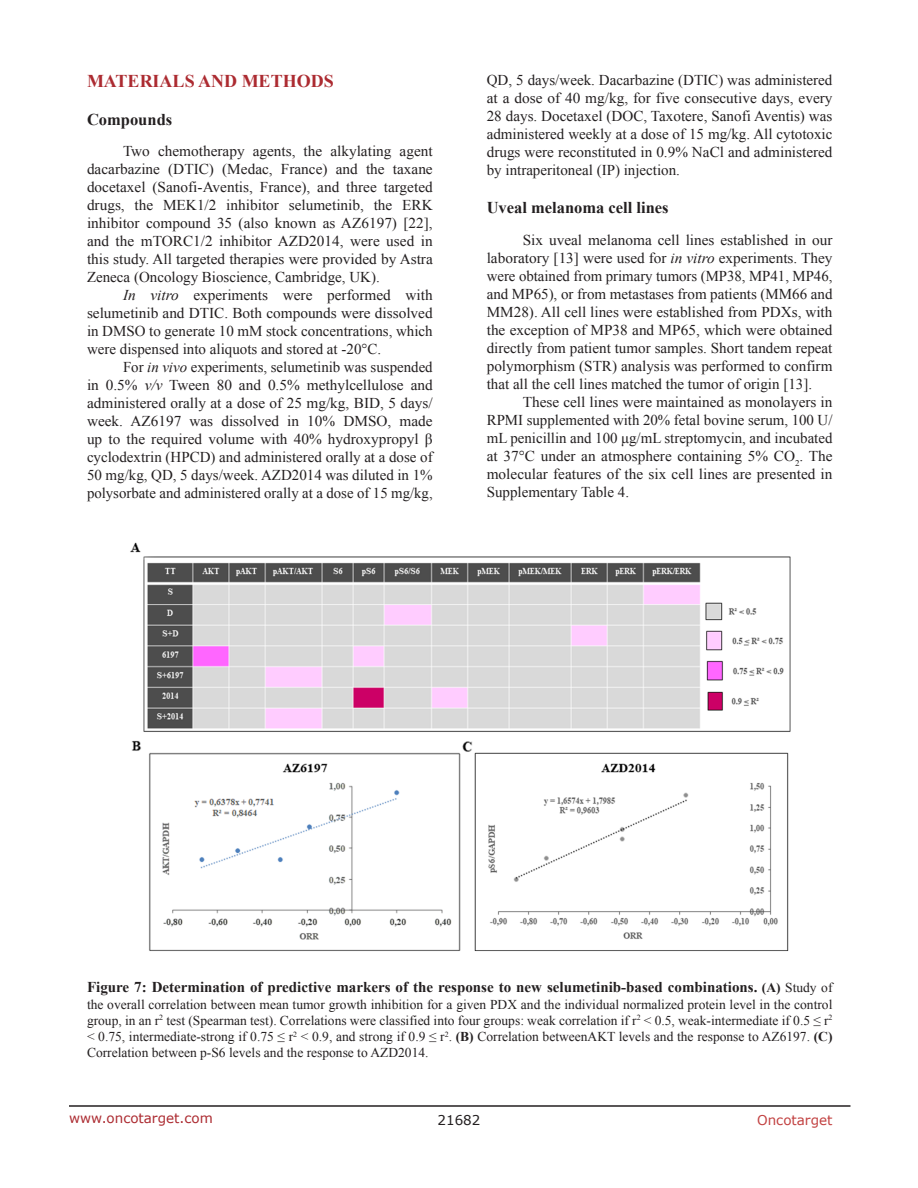
<style>
.page{position:relative;width:918px;height:1188px;background:#fff}
.page>*{position:absolute;margin:0;border:0;box-sizing:border-box;transform-origin:0 0}
.Heading{font:700 18px "Times New Roman";color:#ac2b31}
.SubHeading{font:700 16.5px "Times New Roman";color:#231f20}
.SubHeading_no{font:700 16.5px "Times New Roman";color:#231f20}
.BodyText{font:15px/18px "Times New Roman";color:#231f20;text-align:justify}
.figuretext{font:700 15px "Times New Roman";color:#231f20}
.figuretext-2{font:13.5px/16.2px "Times New Roman";color:#231f20;text-align:justify}
.t1{font:13.5px "Verdana";color:#ac2b31}
.t2{font:13.5px "Verdana";color:#c24141}
.t3{font:13.5px "Verdana";color:#231f20}
.s1{font-style:italic}
.s2{font-size:13.5px}
.s3{font-weight:400;font-size:13.5px}
.s4{font-weight:700}
</style>
<div class="page">
<hr style="left:69px;top:1105px;width:781px;height:2px;background:#231f20">
<img style="left:130px;top:542px;width:661px;height:409px">
<p class="Heading" style="left:87px;top:69px;width:248px">MATERIALS AND METHODS</p>
<p class="SubHeading_no" style="left:87px;top:108px;width:87px">Compounds</p>
<p class="BodyText" style="left:87px;top:142px;width:347px;text-indent:36px">Two chemotherapy agents, the alkylating agent dacarbazine (DTIC) (Medac, France) and the taxane docetaxel (Sanofi-Aventis, France), and three targeted drugs, the MEK1/2 inhibitor selumetinib, the ERK inhibitor compound 35 (also known as AZ6197) [22], and the mTORC1/2 inhibitor AZD2014, were used in this study. All targeted therapies were provided by Astra Zeneca (Oncology Bioscience, Cambridge, UK).</p>
<p class="BodyText" style="left:87px;top:286px;width:347px;text-indent:36px"><span class="s1">In vitro</span> experiments were performed with selumetinib and DTIC. Both compounds were dissolved in DMSO to generate 10 mM stock concentrations, which were dispensed into aliquots and stored at -20°C.</p>
<p class="BodyText" style="left:87px;top:358px;width:347px;text-indent:36px">For <span class="s1">in vivo</span> experiments, selumetinib was suspended in 0.5% <span class="s1">v/v</span> Tween 80 and 0.5% methylcellulose and administered orally at a dose of 25 mg/kg, BID, 5 days/ week. AZ6197 was dissolved in 10% DMSO, made up to the required volume with 40% hydroxypropyl β cyclodextrin (HPCD) and administered orally at a dose of 50 mg/kg, QD, 5 days/week. AZD2014 was diluted in 1% polysorbate and administered orally at a dose of 15 mg/kg,</p>
<p class="BodyText" style="left:487px;top:71px;width:347px">QD, 5 days/week. Dacarbazine (DTIC) was administered at a dose of 40 mg/kg, for five consecutive days, every 28 days. Docetaxel (DOC, Taxotere, Sanofi Aventis) was administered weekly at a dose of 15 mg/kg. All cytotoxic drugs were reconstituted in 0.9% NaCl and administered by intraperitoneal (IP) injection.</p>
<p class="SubHeading" style="left:487px;top:196px;width:183px">Uveal melanoma cell lines</p>
<p class="BodyText" style="left:487px;top:230px;width:347px;text-indent:36px">Six uveal melanoma cell lines established in our laboratory [13] were used for <span class="s1">in vitro</span> experiments. They were obtained from primary tumors (MP38, MP41, MP46, and MP65), or from metastases from patients (MM66 and MM28). All cell lines were established from PDXs, with the exception of MP38 and MP65, which were obtained directly from patient tumor samples. Short tandem repeat polymorphism (STR) analysis was performed to confirm that all the cell lines matched the tumor of origin [13].</p>
<p class="BodyText" style="left:487px;top:392px;width:347px;text-indent:36px">These cell lines were maintained as monolayers in RPMI supplemented with 20% fetal bovine serum, 100 U/ mL penicillin and 100 μg/mL streptomycin, and incubated at 37°C under an atmosphere containing 5% CO<sub>2</sub>. The molecular features of the six cell lines are presented in Supplementary Table 4.</p>
<p class="figuretext" style="left:87px;top:977px;width:747px">Figure 7: Determination of predictive markers of the response to new selumetinib-based combinations. <span class="s2">(A)</span> <span class="s3">Study of</span></p>
<p class="figuretext-2" style="left:87px;top:996px;width:747px">the overall correlation between mean tumor growth inhibition for a given PDX and the individual normalized protein level in the control group, in an r<sup>2</sup> test (Spearman test). Correlations were classified into four groups: weak correlation if r<sup>2</sup> &lt; 0.5, weak-intermediate if 0.5 ≤ r<sup>2 </sup>&lt; 0.75, intermediate-strong if 0.75 ≤ r<sup>2</sup> &lt; 0.9, and strong if 0.9 ≤ r<sup>2</sup>. <span class="s4">(B)</span> Correlation betweenAKT levels and the response to AZ6197. <span class="s4">(C)<br></span>Correlation between p-S6 levels and the response to AZD2014.</p>
<p class="t1" style="left:69px;top:1109px;width:145px">www.oncotarget.com</p>
<p class="t3" style="left:438px;top:1111px;width:44px">21682</p>
<p class="t2" style="left:757px;top:1111px;width:77px">Oncotarget</p>
</div>
